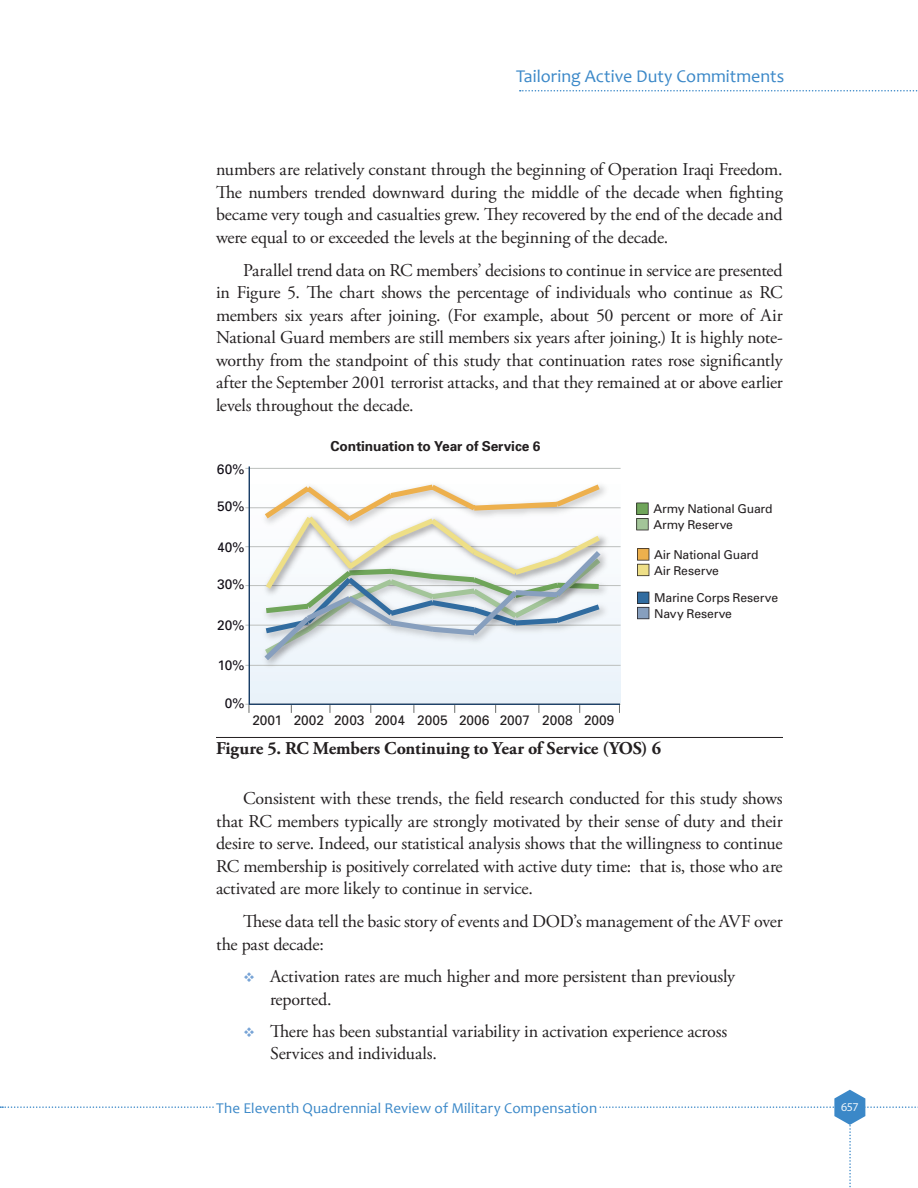
<style>
.page{position:relative;width:918px;height:1188px;background:#fff}
.page>*{position:absolute;margin:0;border:0;box-sizing:border-box;transform-origin:0 0}
.t1{font:18px/22.5px "Adobe Garamond Pro";letter-spacing:-.01em;color:#231f20;text-align:justify}
.t2{font:700 18px "Adobe Garamond Pro";letter-spacing:-.005em;color:#231f20}
.t3{font:18px "Candara";color:#3b88c8}
.t4{font:15px "Candara";letter-spacing:.01em;color:#3b88c8}
.t5{font:13.65px "Univers";letter-spacing:-.005em;color:#231f20}
.t6{font:700 13.65px "Univers";letter-spacing:-.01em;color:#231f20}
.t7{font:13.65px "Univers";color:#100c15}
.t8{font:12.15px/15.6px "Univers";letter-spacing:-.015em;color:#231f20}
.t9{font:12px "Myriad Pro";color:#eaf3fa}
.s1{color:#76a3d6}
</style>
<div class="page">
<svg style="left:520px;top:90px;width:398px;height:2px"></svg>
<svg style="left:0;top:1090px;width:918px;height:98px"></svg>
<div style="left:214px;top:1096px;width:385px;height:23px;background:#fff"></div>
<hr style="left:216px;top:737px;width:567px;height:1px;background:#231f20">
<hr style="left:245px;top:704px;width:376px;height:1px;background:#bcbfbd">
<hr style="left:245px;top:665px;width:376px;height:1px;background:#bcbfbd">
<hr style="left:245px;top:625px;width:376px;height:1px;background:#bcbfbd">
<hr style="left:245px;top:585px;width:376px;height:1px;background:#bcbfbd">
<hr style="left:245px;top:546px;width:376px;height:1px;background:#bcbfbd">
<hr style="left:245px;top:507px;width:376px;height:1px;background:#bcbfbd">
<hr style="left:245px;top:468px;width:376px;height:1px;background:#bcbfbd">
<svg style="left:248px;top:466px;width:373px;height:240px"></svg>
<svg style="left:636px;top:503px;width:13px;height:27px"></svg>
<svg style="left:637px;top:548px;width:12px;height:28px"></svg>
<svg style="left:637px;top:592px;width:12px;height:27px"></svg>
<img style="left:259px;top:479px;width:353px;height:32px">
<img style="left:257px;top:544px;width:357px;height:129px">
<svg style="left:259px;top:480px;width:347px;height:186px"></svg>
<p class="t3" style="left:516px;top:65px;width:270px">Tailoring Active Duty Commitments</p>
<p class="t1" style="left:216px;top:159px;width:568px">numbers are relatively constant through the beginning of Operation Iraqi Freedom.<br>The numbers trended downward during the middle of the decade when fighting became very tough and casualties grew. They recovered by the end of the decade and were equal to or exceeded the levels at the beginning of the decade.</p>
<p class="t1" style="left:216px;top:260px;width:568px;text-indent:27px">Parallel trend data on RC members’ decisions to continue in service are presented in Figure 5. The chart shows the percentage of individuals who continue as RC members six years after joining. (For example, about 50 percent or more of Air National Guard members are still members six years after joining.) It is highly note&shy;worthy from the standpoint of this study that continuation rates rose significantly after the September 2001 terrorist attacks, and that they remained at or above earlier levels throughout the decade.</p>
<p class="t7" style="left:217px;top:460px;width:29px">60%</p>
<p class="t7" style="left:217px;top:497px;width:29px">50%</p>
<p class="t6" style="left:330px;top:437px;width:211px">Continuation to Year of Service 6</p>
<p class="t7" style="left:217px;top:539px;width:29px">40%</p>
<p class="t7" style="left:217px;top:576px;width:29px">30%</p>
<p class="t7" style="left:217px;top:617px;width:29px">20%</p>
<p class="t7" style="left:218px;top:657px;width:28px">10%</p>
<p class="t7" style="left:225px;top:695px;width:21px">0%</p>
<p class="t5" style="left:252px;top:711px;width:197px">2001 2002 2003 2004 2005</p>
<p class="t5" style="left:459px;top:711px;width:157px">2006 2007 2008 2009</p>
<p class="t8" style="left:653px;top:501px;width:121px">Army National Guard<br>Army Reserve</p>
<p class="t8" style="left:654px;top:547px;width:106px">Air National Guard<br>Air Reserve</p>
<p class="t8" style="left:654px;top:590px;width:126px">Marine Corps Reserve<br>Navy Reserve</p>
<p class="t2" style="left:216px;top:738px;width:447px">Figure 5. RC Members Continuing to Year of Service (YOS) 6</p>
<p class="t1" style="left:216px;top:788px;width:568px;text-indent:27px">Consistent with these trends, the field research conducted for this study shows that RC members typically are strongly motivated by their sense of duty and their desire to serve. Indeed, our statistical analysis shows that the willingness to continue RC membership is positively correlated with active duty time: that is, those who are activated are more likely to continue in service.</p>
<p class="t1" style="left:216px;top:911px;width:568px;text-indent:27px">These data tell the basic story of events and DOD’s management of the AVF over the past decade:</p>
<p class="t1" style="left:270px;top:966px;width:467px;text-indent:-27px"><span class="s1">❖</span> Activation rates are much higher and more persistent than previously reported.</p>
<p class="t1" style="left:270px;top:1021px;width:459px;text-indent:-27px"><span class="s1">❖</span> There has been substantial variability in activation experience across<br>Services and individuals.</p>
<p class="t4" style="left:216px;top:1098px;width:382px">The Eleventh Quadrennial Review of Military Compensation</p>
<p class="t9" style="left:841px;top:1100px;width:19px">657</p>
</div>
